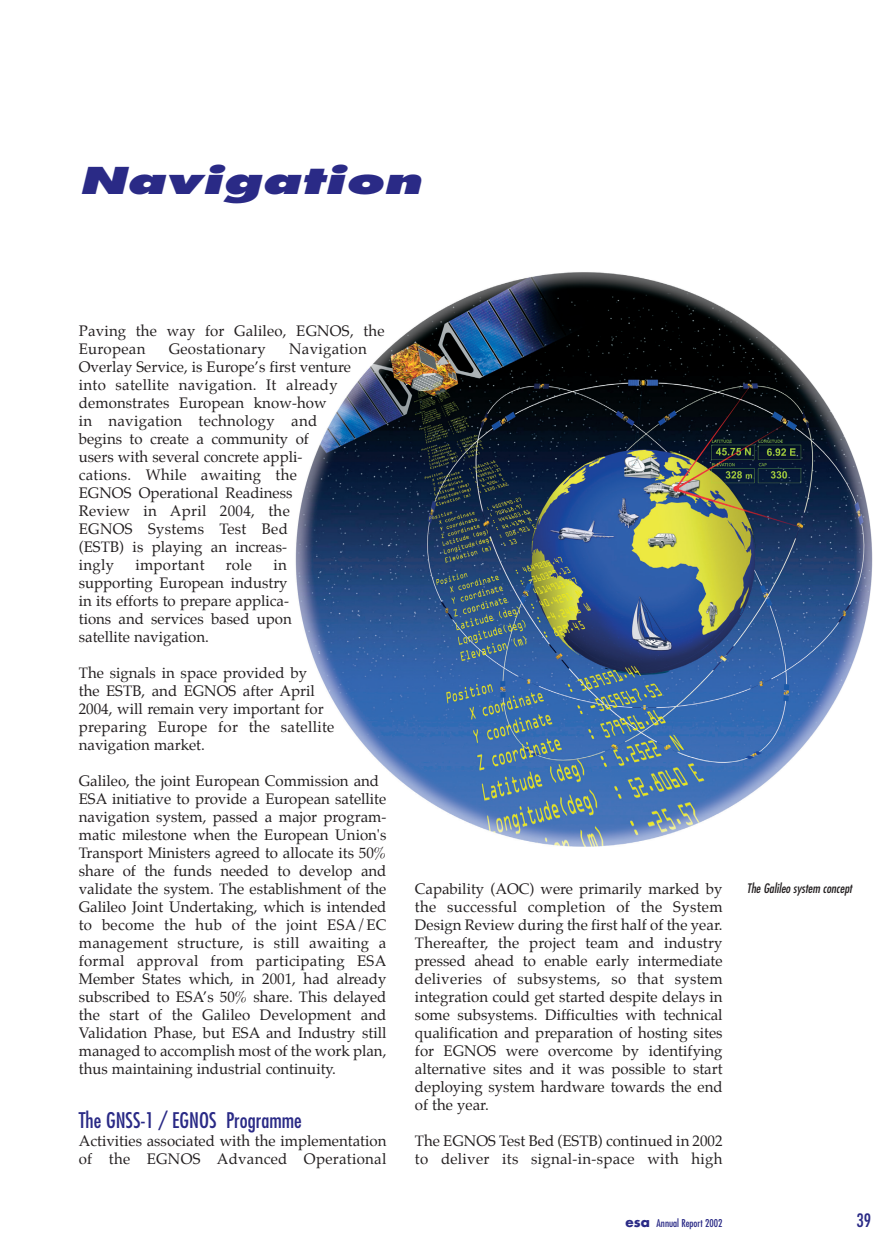
<style>
.page{position:relative;width:894px;height:1245px;background:#fff}
.page>*{position:absolute;margin:0;border:0;box-sizing:border-box;transform-origin:0 0}
.t1{font:36px "ES Atitle";color:#2a2a86}
.t2{font:condensed 21px "Futura";color:#2a2a86}
.t3{font:condensed 18px "Futura";color:#2a2a86}
.t4{font:15px/18px "Palatino";color:#231f20}
.t5{font:15px "Palatino";letter-spacing:.02em;color:#231f20}
.t6{font:italic condensed 12.75px "Futura";color:#231f20}
.t7{font:condensed 10.5px "Futura";color:#2a2a86}
.s1{font-weight:700;font-stretch:normal;font-size:13.5px}
</style>
<div class="page">
<img style="left:295px;top:272px;width:578px;height:575px">
<h1 class="t1" style="left:79px;top:165px;width:344px">Navigation</h1>
<p class="t4" style="left:79px;top:322px;width:307px">Paving the way for Galileo, EGNOS, the<br>European</p>
<p class="t5" style="left:169px;top:341px;width:99px">Geostationary</p>
<p class="t4" style="left:79px;top:340px;width:289px;text-indent:210px">Navigation<br>Overlay Service, is Europe’s first venture into satellite navigation. It already demonstrates European know-how<br>in navigation technology and<br>begins to create a community of<br>users with several concrete appli-<br>cations. While awaiting the<br>EGNOS Operational Readiness<br>Review in April 2004, the<br>EGNOS Systems Test Bed<br>(ESTB) is playing an increas-<br>ingly</p>
<p class="t5" style="left:135px;top:557px;width:71px">important</p>
<p class="t4" style="left:226px;top:556px;width:28px">role</p>
<p class="t4" style="left:79px;top:556px;width:214px;text-indent:194px">in supporting European industry in its efforts to prepare applica&shy;tions and services based upon satellite navigation.</p>
<p class="t4" style="left:79px;top:664px;width:257px">The signals in space provided by<br>the ESTB, and EGNOS after April<br>2004, will remain very important for preparing Europe for the satellite navigation market.</p>
<p class="t4" style="left:79px;top:772px;width:309px">Galileo, the joint European Commission and ESA initiative to provide a European satellite navigation system, passed a major program&shy;matic milestone when the European Union's Transport Ministers agreed to allocate its 50% share of the funds needed to develop and validate the system. The establishment of the Galileo Joint Undertaking, which is intended to become the hub of the joint ESA/EC management structure, is still awaiting a formal approval from participating ESA Member States which, in 2001, had already subscribed to ESA’s 50% share. This delayed the start of the Galileo Development and Validation Phase, but ESA and Industry still managed to accomplish most of the work plan, thus maintaining industrial continuity.</p>
<h2 class="t2" style="left:79px;top:1110px;width:224px">The GNSS-1 / EGNOS Programme</h2>
<p class="t4" style="left:79px;top:1132px;width:309px">Activities associated with the implementation of the EGNOS Advanced Operational</p>
<p class="t4" style="left:415px;top:880px;width:309px;text-align:justify">Capability (AOC) were primarily marked by the successful completion of the System Design Review during the first half of the year.<br>Thereafter, the project team and industry pressed ahead to enable early intermediate deliveries of subsystems, so that system integration could get started despite delays in some subsystems. Difficulties with technical qualification and preparation of hosting sites for EGNOS were overcome by identifying alternative sites and it was possible to start deploying system hardware towards the end of the year.</p>
<p class="t4" style="left:415px;top:1132px;width:309px">The EGNOS Test Bed (ESTB) continued in 2002 to deliver its signal-in-space with high</p>
<p class="t7" style="left:625px;top:1218px;width:98px"><span class="s1">esa</span> Annual Report 2002</p>
<p class="t6" style="left:746px;top:883px;width:107px">The Galileo system concept</p>
<p class="t3" style="left:856px;top:1212px;width:16px">39</p>
</div>
